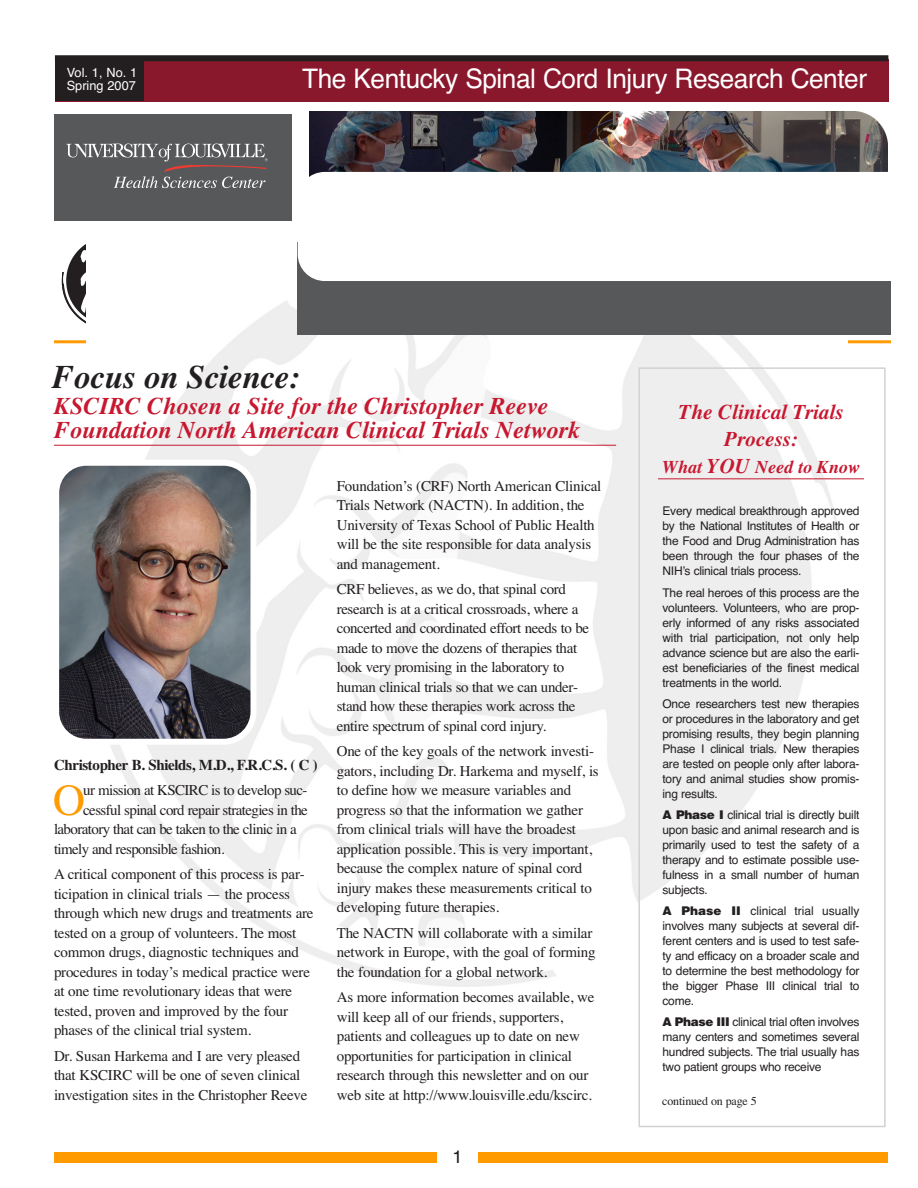
<style>
.page{position:relative;width:918px;height:1188px;background:#fff}
.page>*{position:absolute;margin:0;border:0;box-sizing:border-box;transform-origin:0 0}
.t1{font:44.4px "Times";color:#ff9b00}
.t2{font:italic 700 33px "Times";letter-spacing:-.01em;color:#231f20}
.t3{font:27px "Helvetica";letter-spacing:-.015em;color:#fff}
.t4{font:italic 700 24px "Times";color:#c71830}
.t5{font:italic 700 21px/27px "Times";color:#c71830;text-align:center}
.t6{font:italic 700 18px "Times";color:#c71830}
.t7{font:18px "Helvetica";color:#231f20}
.t8{font:15px/19.5px "Times";letter-spacing:-.015em;color:#231f20}
.t9{font:15px "Times";letter-spacing:-.04em;color:#231f20}
.t10{font:700 15px "Times";letter-spacing:-.025em;color:#231f20}
.t11{font:12.75px/13.5px "Helvetica";color:#fff}
.t12{font:12px/15px "Helvetica";letter-spacing:-.02em;color:#231f20;text-align:justify}
.t13{font:12px "Times";letter-spacing:-.015em;color:#231f20}
.s1{font-size:21px}
.s2{font-weight:900}
</style>
<div class="page">
<div style="left:55px;top:59px;width:833px;height:42px;background:#8a182d"></div>
<div style="left:54px;top:115px;width:237px;height:106px;background:#57585a"></div>
<svg style="left:66px;top:143px;width:202px;height:45px"></svg>
<svg style="left:62px;top:244px;width:24px;height:80px"></svg>
<hr style="left:54px;top:340px;width:838px;height:3px;background:#ff9b00">
<img style="left:309px;top:111px;width:579px;height:61px">
<div style="left:55px;top:59px;width:88px;height:42px;background:#231f20"></div>
<div style="left:55px;top:55px;width:833px;height:6px;background:#231f20"></div>
<img style="left:87px;top:300px;width:761px;height:687px">
<div style="left:638px;top:367px;width:248px;height:760px;border:2px solid #d1d2d4"></div>
<div style="left:54px;top:1152px;width:834px;height:10px;background:#ff9b00"></div>
<hr style="left:54px;top:445px;width:562px;height:1px;background:#c71830">
<img style="left:59px;top:460px;width:197px;height:285px">
<div style="left:297px;top:242px;width:621px;height:92px;background:#57585a"></div>
<svg style="left:298px;top:172px;width:620px;height:109px"></svg>
<div style="left:891px;top:270px;width:27px;height:74px;background:#fff"></div>
<hr style="left:658px;top:478px;width:206px;height:1px;background:#c71830">
<div style="left:437px;top:1146px;width:41px;height:25px;background:#fff"></div>
<p class="t11" style="left:67px;top:67px;width:72px">Vol. 1, No. 1<br>Spring 2007</p>
<p class="t3" style="left:302px;top:69px;width:566px">The Kentucky Spinal Cord Injury Research Center</p>
<h1 class="t2" style="left:52px;top:365px;width:249px">Focus on Science:</h1>
<h1 class="t4" style="left:54px;top:421px;width:527px">Foundation North American Clinical Trials Network</h1>
<h1 class="t4" style="left:54px;top:397px;width:496px">KSCIRC Chosen a Site for the Christopher Reeve</h1>
<p class="t10" style="left:54px;top:759px;width:265px">Christopher B. Shields, M.D., F.R.C.S. ( C )</p>
<h1 class="t1" style="left:53px;top:784px;width:34px">O</h1>
<p class="t9" style="left:83px;top:785px;width:226px">ur mission at KSCIRC is to develop suc-</p>
<p class="t9" style="left:83px;top:804px;width:226px">cessful spinal cord repair strategies in the</p>
<p class="t9" style="left:54px;top:824px;width:244px">laboratory that can be taken to the clinic in a</p>
<p class="t9" style="left:54px;top:843px;width:172px">timely and responsible fashion.</p>
<p class="t8" style="left:54px;top:866px;width:261px">A critical component of this process is par&shy;ticipation in clinical trials — the process through which new drugs and treatments are tested on a group of volunteers. The most common drugs, diagnostic techniques and procedures in today’s medical practice were at one time revolutionary ideas that were tested, proven and improved by the four phases of the clinical trial system.</p>
<p class="t8" style="left:54px;top:1048px;width:255px">Dr. Susan Harkema and I are very pleased that KSCIRC will be one of seven clinical investigation sites in the Christopher Reeve</p>
<p class="t8" style="left:337px;top:477px;width:266px">Foundation’s (CRF) North American Clinical Trials Network (NACTN). In addition, the University of Texas School of Public Health will be the site responsible for data analysis and management.</p>
<p class="t8" style="left:337px;top:581px;width:254px">CRF believes, as we do, that spinal cord research is at a critical crossroads, where a concerted and coordinated effort needs to be made to move the dozens of therapies that look very promising in the laboratory to human clinical trials so that we can under&shy;stand how these therapies work across the entire spectrum of spinal cord injury.</p>
<p class="t8" style="left:337px;top:743px;width:264px">One of the key goals of the network investi&shy;gators, including Dr. Harkema and myself, is to define how we measure variables and progress so that the information we gather from clinical trials will have the broadest application possible. This is very important, because the complex nature of spinal cord injury makes these measurements critical to developing future therapies.</p>
<p class="t8" style="left:337px;top:924px;width:260px">The NACTN will collaborate with a similar network in Europe, with the goal of forming the foundation for a global network.</p>
<p class="t8" style="left:337px;top:989px;width:259px">As more information becomes available, we will keep all of our friends, supporters, patients and colleagues up to date on new opportunities for participation in clinical research through this newsletter and on our web site at http://www.louisville.edu/kscirc.</p>
<p class="t7" style="left:453px;top:1150px;width:12px">1</p>
<h2 class="t5" style="left:679px;top:400px;width:166px">The Clinical Trials<br>Process:</h2>
<h2 class="t6" style="left:662px;top:461px;width:199px">What <span class="s1">YOU</span> Need to Know</h2>
<p class="t12" style="left:663px;top:505px;width:198px">Every medical breakthrough approved by the National Institutes of Health or the Food and Drug Administration has been through the four phases of the NIH’s clinical trials process.</p>
<p class="t12" style="left:663px;top:586px;width:198px">The real heroes of this process are the volunteers. Volunteers, who are prop&shy;erly informed of any risks associated with trial participation, not only help advance science but are also the earli&shy;est beneficiaries of the finest medical treatments in the world.</p>
<p class="t12" style="left:663px;top:697px;width:198px">Once researchers test new therapies or procedures in the laboratory and get promising results, they begin planning Phase I clinical trials. New therapies are tested on people only after labora&shy;tory and animal studies show promis&shy;ing results.</p>
<p class="t12" style="left:663px;top:808px;width:198px"><span class="s2">A Phase I</span> clinical trial is directly built upon basic and animal research and is primarily used to test the safety of a therapy and to estimate possible use&shy;fulness in a small number of human subjects.</p>
<p class="t12" style="left:663px;top:904px;width:198px"><span class="s2">A Phase II</span> clinical trial usually involves many subjects at several dif&shy;ferent centers and is used to test safe&shy;ty and efficacy on a broader scale and to determine the best methodology for the bigger Phase III clinical trial to come.</p>
<p class="t12" style="left:663px;top:1015px;width:198px"><span class="s2">A Phase III</span> clinical trial often involves many centers and sometimes several hundred subjects. The trial usually has two patient groups who receive</p>
<p class="t13" style="left:662px;top:1096px;width:96px">continued on page 5</p>
</div>
